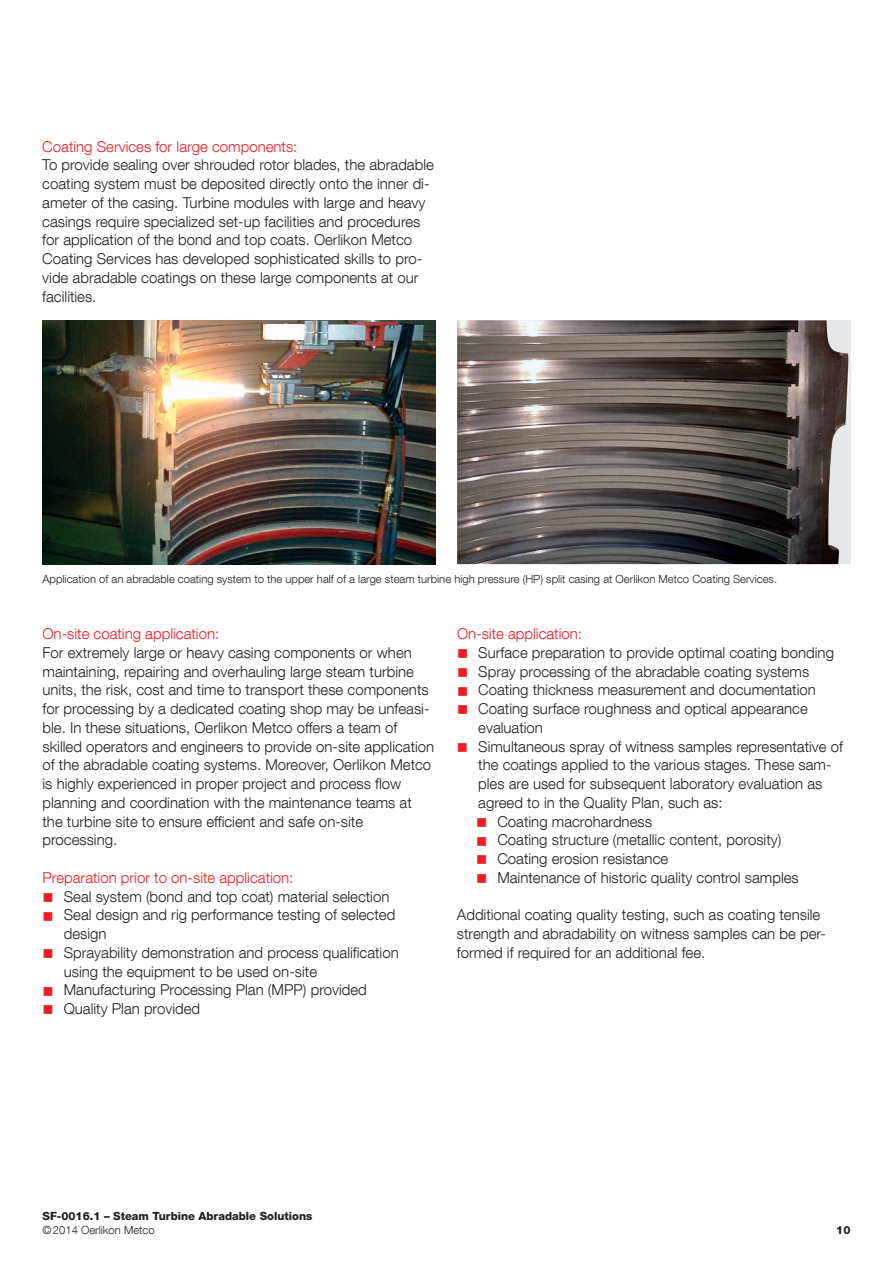
<style>
.page{position:relative;width:893px;height:1263px;background:#fff}
.page>*{position:absolute;margin:0;border:0;box-sizing:border-box;transform-origin:0 0}
.t1{font:300 15px/18.8px "Helvetica Neue LT Com";color:#231f20}
.t2{font:300 15px "Helvetica Neue LT Com";color:#ee1d23}
.t3{font:300 11.25px "Helvetica Neue LT Com";color:#231f20}
.t4{font:800 11.25px "Helvetica Neue LT Com";color:#231f20}
.s1{color:#ee1d23}
</style>
<div class="page">
<img style="left:43px;top:320px;width:393px;height:245px">
<img style="left:457px;top:320px;width:393px;height:244px">
<p class="t2" style="left:42px;top:137px;width:257px">Coating Services for large components:</p>
<p class="t1" style="left:42px;top:155px;width:393px">To provide sealing over shrouded rotor blades, the abradable coating system must be deposited directly onto the inner di&shy;ameter of the casing. Turbine modules with large and heavy casings require specialized set-up facilities and procedures for application of the bond and top coats. Oerlikon Metco Coating Services has developed sophisticated skills to pro&shy;vide abradable coatings on these large components at our facilities.</p>
<p class="t3" style="left:43px;top:572px;width:736px">Application of an abradable coating system to the upper half of a large steam turbine high pressure (HP) split casing at Oerlikon Metco Coating Services.</p>
<p class="t2" style="left:43px;top:625px;width:178px">On-site coating application:</p>
<p class="t1" style="left:43px;top:643px;width:393px">For extremely large or heavy casing components or when maintaining, repairing and overhauling large steam turbine units, the risk, cost and time to transport these components for processing by a dedicated coating shop may be unfeasi&shy;ble. In these situations, Oerlikon Metco offers a team of skilled operators and engineers to provide on-site application of the abradable coating systems. Moreover, Oerlikon Metco is highly experienced in proper project and process flow planning and coordination with the maintenance teams at the turbine site to ensure efficient and safe on-site processing.</p>
<p class="t2" style="left:43px;top:868px;width:252px">Preparation prior to on-site application:</p>
<p class="t1" style="left:43px;top:887px;width:348px"><span class="s1">■</span> Seal system (bond and top coat) material selection</p>
<p class="t1" style="left:64px;top:905px;width:333px;text-indent:-21px"><span class="s1">■</span> Seal design and rig performance testing of selected design</p>
<p class="t1" style="left:64px;top:943px;width:337px;text-indent:-21px"><span class="s1">■</span> Sprayability demonstration and process qualification using the equipment to be used on-site</p>
<p class="t1" style="left:42px;top:980px;width:326px"><span class="s1">■</span> Manufacturing Processing Plan (MPP) provided</p>
<p class="t1" style="left:42px;top:999px;width:159px"><span class="s1">■</span> Quality Plan provided</p>
<p class="t2" style="left:457px;top:625px;width:127px">On-site application:</p>
<p class="t1" style="left:457px;top:643px;width:378px"><span class="s1">■</span> Surface preparation to provide optimal coating bonding</p>
<p class="t1" style="left:457px;top:662px;width:354px"><span class="s1">■</span> Spray processing of the abradable coating systems</p>
<p class="t1" style="left:457px;top:680px;width:360px"><span class="s1">■</span> Coating thickness measurement and documentation</p>
<p class="t1" style="left:478px;top:699px;width:331px;text-indent:-21px"><span class="s1">■</span> Coating surface roughness and optical appearance evaluation</p>
<p class="t1" style="left:478px;top:737px;width:366px;text-indent:-21px"><span class="s1">■</span> Simultaneous spray of witness samples representative of the coatings applied to the various stages. These sam&shy;ples are used for subsequent laboratory evaluation as agreed to in the Quality Plan, such as:</p>
<p class="t1" style="left:476px;top:812px;width:177px"><span class="s1">■</span> Coating macrohardness</p>
<p class="t1" style="left:476px;top:830px;width:307px"><span class="s1">■</span> Coating structure (metallic content, porosity)</p>
<p class="t1" style="left:476px;top:849px;width:194px"><span class="s1">■</span> Coating erosion resistance</p>
<p class="t1" style="left:476px;top:868px;width:324px"><span class="s1">■</span> Maintenance of historic quality control samples</p>
<p class="t1" style="left:457px;top:905px;width:370px">Additional coating quality testing, such as coating tensile strength and abradability on witness samples can be per&shy;formed if required for an additional fee.</p>
<p class="t4" style="left:43px;top:1209px;width:271px">SF-0016.1 – Steam Turbine Abradable Solutions</p>
<p class="t3" style="left:43px;top:1223px;width:114px">©2014 Oerlikon Metco</p>
<p class="t4" style="left:836px;top:1223px;width:16px">10</p>
</div>
